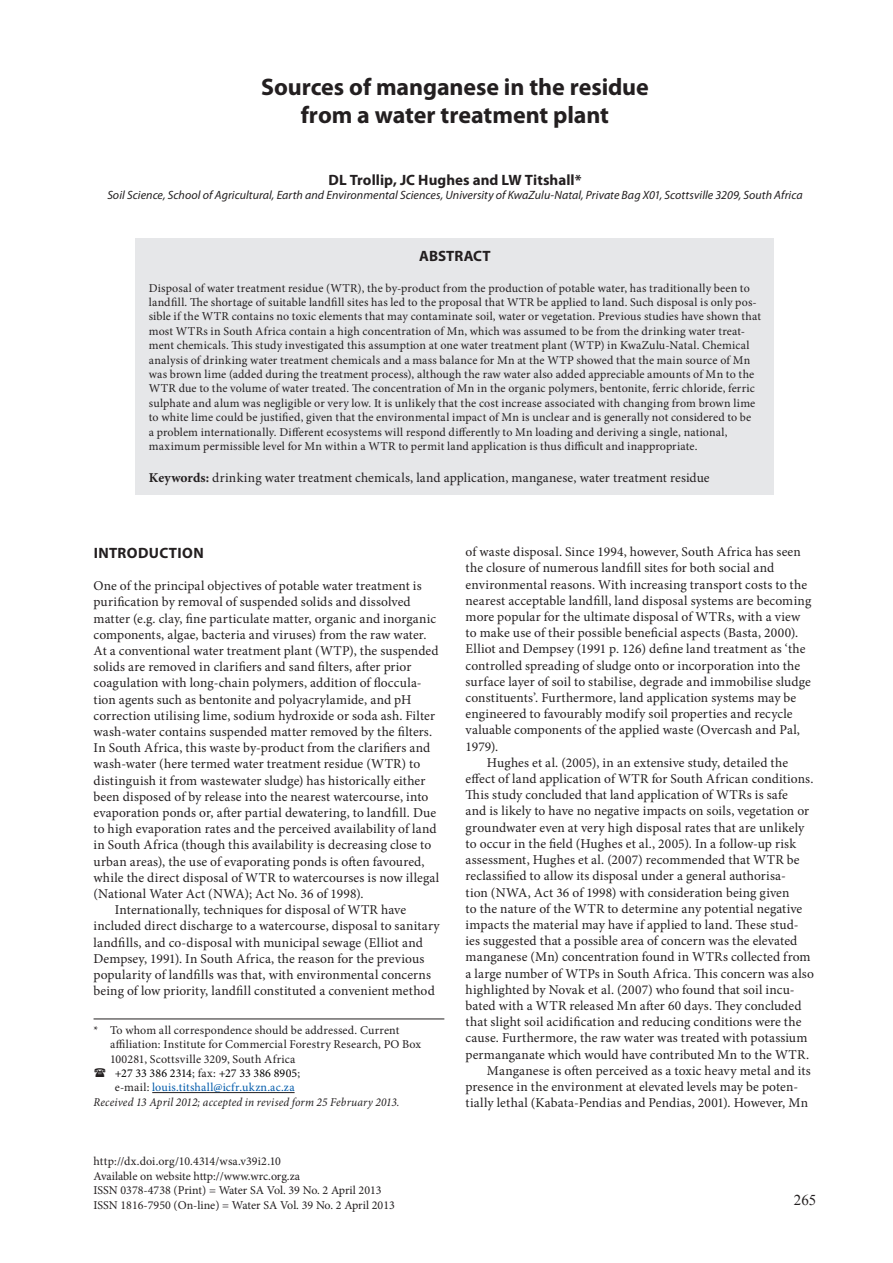
<style>
.page{position:relative;width:893px;height:1263px;background:#fff}
.page>*{position:absolute;margin:0;border:0;box-sizing:border-box;transform-origin:0 0}
.Headline{font:700 24px "Myriad Pro";letter-spacing:-.005em;color:#231f20}
.Author{font:700 15px "Myriad Pro";letter-spacing:.005em;color:#231f20}
.Subhead_1{font:700 15px "Myriad Pro";letter-spacing:.025em;color:#231f20}
.t1{font:15px "Times New Roman";color:#231f20}
.Body_Text{font:13.5px/16.2px "Minion Pro";letter-spacing:.01em;color:#231f20}
.Body_text_no_indent{font:13.5px/16.2px "Minion Pro";letter-spacing:.01em;color:#231f20}
.Keywords{font:13.5px "Minion Pro";letter-spacing:.005em;color:#231f20}
.Abstract{font:12px/14.4px "Minion Pro";letter-spacing:.01em;color:#231f20}
.Body_text_2{font:12px/14.4px "Minion Pro";letter-spacing:.015em;color:#231f20}
.Address{font:italic 12px "Myriad Pro";letter-spacing:.005em;color:#231f20}
.Body_text_2-2{font:italic 12px "Minion Pro";letter-spacing:.015em;color:#231f20;scale:.95 1}
.Body_text_2-3{font:12px "Minion Pro";letter-spacing:.025em;color:#015aaa}
.Body_text_2-4{font:12px "Minion Pro";letter-spacing:.01em;color:#000}
.s1{font-weight:700}
.s2{color:#231f20}
</style>
<div class="page">
<div style="left:135px;top:238px;width:638px;height:257px;background:#e6e7e9"></div>
<hr style="left:152px;top:1092px;width:143px;height:1px;background:#231f20">
<hr style="left:94px;top:1018px;width:350px;height:1px;background:#231f20">
<p class="Headline" style="left:261px;top:71px;width:389px">Sources of manganese in the residue</p>
<p class="Headline" style="left:301px;top:100px;width:310px">from a water treatment plant</p>
<p class="Author" style="left:328px;top:171px;width:254px">DL Trollip, JC Hughes and LW Titshall*</p>
<p class="Address" style="left:107px;top:187px;width:697px">Soil Science, School of Agricultural, Earth and Environmental Sciences, University of KwaZulu-Natal, Private Bag X01, Scottsville 3209, South Africa</p>
<p class="Author" style="left:419px;top:246px;width:73px">ABSTRACT</p>
<p class="Abstract" style="left:149px;top:281px;width:614px">Disposal of water treatment residue (WTR), the by-product from the production of potable water, has traditionally been to landfill. The shortage of suitable landfill sites has led to the proposal that WTR be applied to land. Such disposal is only pos&shy;sible if the WTR contains no toxic elements that may contaminate soil, water or vegetation. Previous studies have shown that most WTRs in South Africa contain a high concentration of Mn, which was assumed to be from the drinking water treat&shy;ment chemicals. This study investigated this assumption at one water treatment plant (WTP) in KwaZulu-Natal. Chemical analysis of drinking water treatment chemicals and a mass balance for Mn at the WTP showed that the main source of Mn was brown lime (added during the treatment process), although the raw water also added appreciable amounts of Mn to the WTR due to the volume of water treated. The concentration of Mn in the organic polymers, bentonite, ferric chloride, ferric sulphate and alum was negligible or very low. It is unlikely that the cost increase associated with changing from brown lime to white lime could be justified, given that the environmental impact of Mn is unclear and is generally not considered to be<br>a problem internationally. Different ecosystems will respond differently to Mn loading and deriving a single, national, maximum permissible level for Mn within a WTR to permit land application is thus difficult and inappropriate.</p>
<p class="Keywords" style="left:149px;top:469px;width:562px"><span class="s1">Keywords:</span> drinking water treatment chemicals, land application, manganese, water treatment residue</p>
<p class="Subhead_1" style="left:94px;top:543px;width:112px">INTRODUCTION</p>
<p class="Body_text_no_indent" style="left:94px;top:578px;width:347px">One of the principal objectives of potable water treatment is purification by removal of suspended solids and dissolved matter (e.g. clay, fine particulate matter, organic and inorganic components, algae, bacteria and viruses) from the raw water.<br>At a conventional water treatment plant (WTP), the suspended solids are removed in clarifiers and sand filters, after prior coagulation with long-chain polymers, addition of floccula&shy;tion agents such as bentonite and polyacrylamide, and pH correction utilising lime, sodium hydroxide or soda ash. Filter wash-water contains suspended matter removed by the filters.<br>In South Africa, this waste by-product from the clarifiers and wash-water (here termed water treatment residue (WTR) to distinguish it from wastewater sludge) has historically either been disposed of by release into the nearest watercourse, into evaporation ponds or, after partial dewatering, to landfill. Due to high evaporation rates and the perceived availability of land in South Africa (though this availability is decreasing close to urban areas), the use of evaporating ponds is often favoured, while the direct disposal of WTR to watercourses is now illegal (National Water Act (NWA); Act No. 36 of 1998).</p>
<p class="Body_Text" style="left:94px;top:902px;width:348px;text-indent:21px">Internationally, techniques for disposal of WTR have included direct discharge to a watercourse, disposal to sanitary landfills, and co-disposal with municipal sewage (Elliot and Dempsey, 1991). In South Africa, the reason for the previous popularity of landfills was that, with environmental concerns being of low priority, landfill constituted a convenient method</p>
<p class="Body_text_2" style="left:110px;top:1023px;width:313px;text-indent:-16px">* To whom all correspondence should be addressed. Current affiliation: Institute for Commercial Forestry Research, PO Box<br>100281, Scottsville 3209, South Africa</p>
<p class="Body_text_2-4" style="left:115px;top:1065px;width:187px">+27 33 386 2314<span class="s2">; fax:</span> +27 33 386 8905<span class="s2">;</span></p>
<p class="Body_text_2-3" style="left:115px;top:1079px;width:181px"><span class="s2">e-mail:</span> louis.titshall@icfr.ukzn.ac.za</p>
<p class="Body_text_2-2" style="left:94px;top:1094px;width:324px">Received 13 April 2012; accepted in revised form 25 February 2013.</p>
<p class="Body_Text" style="left:466px;top:544px;width:347px">of waste disposal. Since 1994, however, South Africa has seen the closure of numerous landfill sites for both social and environmental reasons. With increasing transport costs to the nearest acceptable landfill, land disposal systems are becoming more popular for the ultimate disposal of WTRs, with a view to make use of their possible beneficial aspects (Basta, 2000).<br>Elliot and Dempsey (1991 p. 126) define land treatment as ‘the controlled spreading of sludge onto or incorporation into the surface layer of soil to stabilise, degrade and immobilise sludge constituents’. Furthermore, land application systems may be engineered to favourably modify soil properties and recycle valuable components of the applied waste (Overcash and Pal, 1979).</p>
<p class="Body_Text" style="left:466px;top:754px;width:350px;text-indent:21px">Hughes et al. (2005), in an extensive study, detailed the effect of land application of WTR for South African conditions.<br>This study concluded that land application of WTRs is safe<br>and is likely to have no negative impacts on soils, vegetation or groundwater even at very high disposal rates that are unlikely to occur in the field (Hughes et al., 2005). In a follow-up risk assessment, Hughes et al. (2007) recommended that WTR be reclassified to allow its disposal under a general authorisa-<br>tion (NWA, Act 36 of 1998) with consideration being given<br>to the nature of the WTR to determine any potential negative impacts the material may have if applied to land. These stud&shy;ies suggested that a possible area of concern was the elevated manganese (Mn) concentration found in WTRs collected from a large number of WTPs in South Africa. This concern was also highlighted by Novak et al. (2007) who found that soil incu&shy;bated with a WTR released Mn after 60 days. They concluded that slight soil acidification and reducing conditions were the cause. Furthermore, the raw water was treated with potassium permanganate which would have contributed Mn to the WTR.</p>
<p class="Body_Text" style="left:466px;top:1062px;width:347px;text-indent:21px">Manganese is often perceived as a toxic heavy metal and its presence in the environment at elevated levels may be poten&shy;tially lethal (Kabata-Pendias and Pendias, 2001). However, Mn</p>
<p class="Body_text_2" style="left:94px;top:1154px;width:189px">http://dx.doi.org/10.4314/wsa.v39i2.10</p>
<p class="Abstract" style="left:94px;top:1169px;width:208px">Available on website http://www.wrc.org.za</p>
<p class="Abstract" style="left:94px;top:1183px;width:290px">ISSN 0378-4738 (Print) = Water SA Vol. 39 No. 2 April 2013</p>
<p class="Abstract" style="left:94px;top:1197px;width:303px">ISSN 1816-7950 (On-line) = Water SA Vol. 39 No. 2 April 2013</p>
<p class="t1" style="left:794px;top:1190px;width:24px">265</p>
</div>
